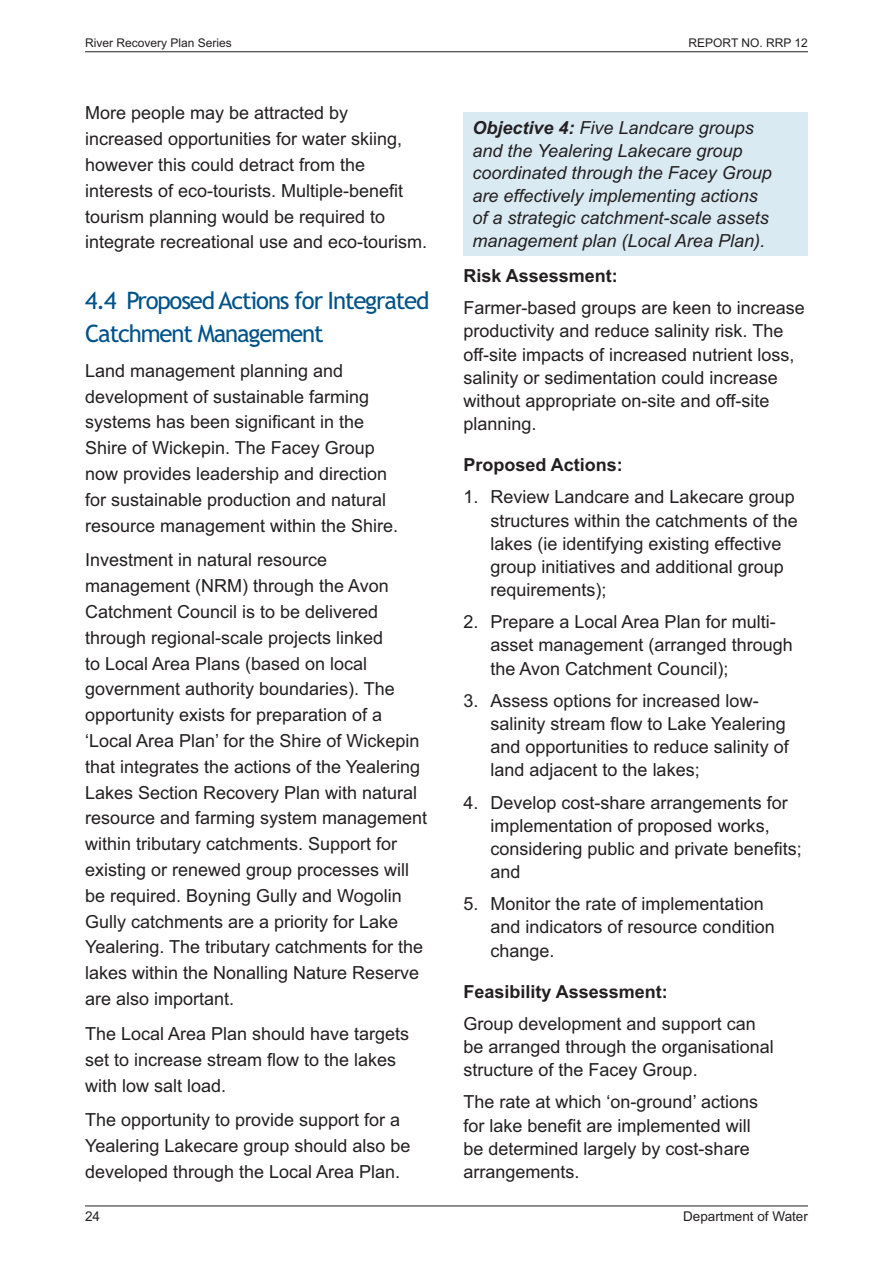
<style>
.page{position:relative;width:893px;height:1263px;background:#fff}
.page>*{position:absolute;margin:0;border:0;box-sizing:border-box;transform-origin:0 0}
.t1{font:24px/33.3px "Trebuchet MS";letter-spacing:-.05em;color:#005288}
.t2{font:18px/25.8px "Arial";color:#231f20}
.t3{font:italic 18px/22.5px "Arial";color:#231f20}
.t4{font:700 18px "Arial";color:#231f20}
.t5{font:13.5px "Arial";color:#231f20}
.t6{font:12px "Arial";color:#231f20}
.s1{font-weight:700}
</style>
<div class="page">
<hr style="left:85px;top:51px;width:723px;height:1px;background:#231f20">
<hr style="left:85px;top:1205px;width:723px;height:1px;background:#231f20">
<div style="left:463px;top:112px;width:345px;height:144px;background:#d9eaf3"></div>
<p class="t6" style="left:85px;top:38px;width:148px">River Recovery Plan Series</p>
<p class="t6" style="left:689px;top:38px;width:121px">REPORT NO. RRP 12</p>
<p class="t2" style="left:85px;top:102px;width:344px">More people may be attracted by increased opportunities for water skiing, however this could detract from the interests of eco-tourists. Multiple-benefit tourism planning would be required to integrate recreational use and eco-tourism.</p>
<h1 class="t1" style="left:85px;top:286px;width:346px">4.4 Proposed Actions for Integrated<br>Catchment Management</h1>
<p class="t2" style="left:85px;top:359px;width:315px">Land management planning and development of sustainable farming systems has been significant in the Shire of Wickepin. The Facey Group now provides leadership and direction for sustainable production and natural resource management within the Shire.</p>
<p class="t2" style="left:85px;top:549px;width:344px">Investment in natural resource management (NRM) through the Avon Catchment Council is to be delivered through regional-scale projects linked<br>to Local Area Plans (based on local government authority boundaries). The opportunity exists for preparation of a ‘Local Area Plan’ for the Shire of Wickepin that integrates the actions of the Yealering Lakes Section Recovery Plan with natural resource and farming system management within tributary catchments. Support for existing or renewed group processes will be required. Boyning Gully and Wogolin Gully catchments are a priority for Lake Yealering. The tributary catchments for the lakes within the Nonalling Nature Reserve are also important.</p>
<p class="t2" style="left:85px;top:1022px;width:326px">The Local Area Plan should have targets set to increase stream flow to the lakes with low salt load.</p>
<p class="t2" style="left:85px;top:1109px;width:327px">The opportunity to provide support for a<br>Yealering Lakecare group should also be developed through the Local Area Plan.</p>
<p class="t3" style="left:472px;top:119px;width:301px"><span class="s1">Objective 4:</span> Five Landcare groups and the Yealering Lakecare group coordinated through the Facey Group are effectively implementing actions of a strategic catchment-scale assets management plan (Local Area Plan).</p>
<p class="t4" style="left:463px;top:269px;width:156px">Risk Assessment:</p>
<p class="t2" style="left:463px;top:298px;width:343px;line-height:23.1px">Farmer-based groups are keen to increase productivity and reduce salinity risk. The off-site impacts of increased nutrient loss, salinity or sedimentation could increase without appropriate on-site and off-site planning.</p>
<p class="t4" style="left:463px;top:458px;width:161px">Proposed Actions:</p>
<p class="t2" style="left:490px;top:487px;width:309px;line-height:23.1px;text-indent:-27px">1. Review Landcare and Lakecare group structures within the catchments of the lakes (ie identifying existing effective group initiatives and additional group requirements);</p>
<p class="t2" style="left:490px;top:612px;width:304px;line-height:23.1px;text-indent:-27px">2. Prepare a Local Area Plan for multi&shy;asset management (arranged through the Avon Catchment Council);</p>
<p class="t2" style="left:490px;top:691px;width:300px;line-height:23.1px;text-indent:-27px">3. Assess options for increased low&shy;salinity stream flow to Lake Yealering and opportunities to reduce salinity of land adjacent to the lakes;</p>
<p class="t2" style="left:490px;top:792px;width:313px;line-height:23.1px;text-indent:-27px">4. Develop cost-share arrangements for implementation of proposed works, considering public and private benefits; and</p>
<p class="t2" style="left:490px;top:894px;width:286px;line-height:23.1px;text-indent:-27px">5. Monitor the rate of implementation and indicators of resource condition change.</p>
<p class="t4" style="left:463px;top:985px;width:206px">Feasibility Assessment:</p>
<p class="t2" style="left:463px;top:1014px;width:312px;line-height:23.1px">Group development and support can be arranged through the organisational structure of the Facey Group.</p>
<p class="t2" style="left:463px;top:1092px;width:296px;line-height:23.1px">The rate at which ‘on-ground’ actions for lake benefit are implemented will be determined largely by cost-share arrangements.</p>
<p class="t5" style="left:85px;top:1211px;width:17px">24</p>
<p class="t5" style="left:683px;top:1211px;width:126px">Department of Water</p>
</div>
